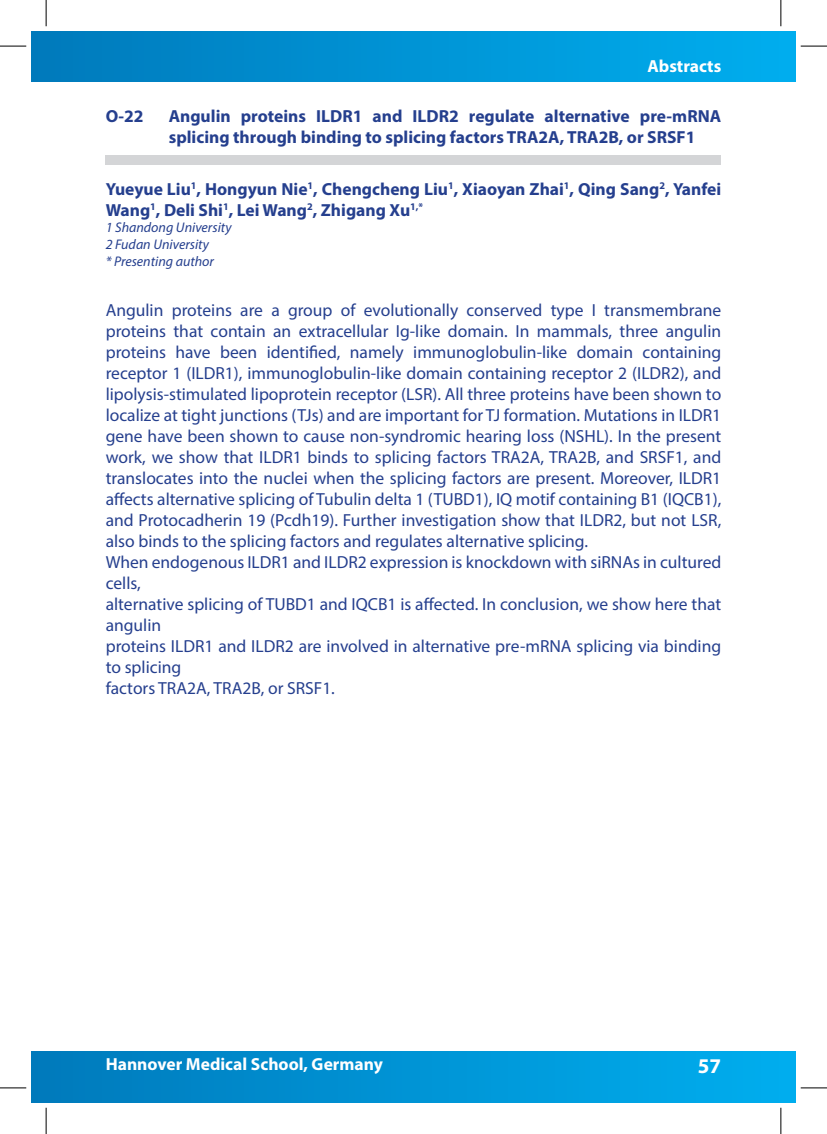
<style>
.page{position:relative;width:827px;height:1134px;background:#fff}
.page>*{position:absolute;margin:0;border:0;box-sizing:border-box;transform-origin:0 0}
.t1{font:700 21px "Myriad Pro";color:#fff}
.t2{font:17.5px/21px "Myriad Pro";color:#253f8e}
.t3{font:700 17.5px/21px "Myriad Pro";color:#253f8e}
.t4{font:700 17.5px "Myriad Pro";color:#fff}
.t5{font:italic 14px/16.8px "Myriad Pro";color:#253f8e}
</style>
<div class="page">
<div style="left:31px;top:31px;width:764px;height:50px;background:linear-gradient(to right,#007abb,#00aeef)"></div>
<div style="left:31px;top:1051px;width:764px;height:52px;background:linear-gradient(to right,#007abb,#00aeef)"></div>
<div style="left:106px;top:155px;width:615px;height:10px;background:#d4d5d7"></div>
<svg style="left:0;top:46px;width:26px;height:1px"></svg>
<svg style="left:800px;top:46px;width:26px;height:1px"></svg>
<svg style="left:0;top:1088px;width:26px;height:1px"></svg>
<svg style="left:800px;top:1088px;width:26px;height:1px"></svg>
<svg style="left:46px;top:0;width:1px;height:26px"></svg>
<svg style="left:46px;top:1108px;width:1px;height:26px"></svg>
<svg style="left:780px;top:0;width:1px;height:26px"></svg>
<svg style="left:780px;top:1108px;width:1px;height:26px"></svg>
<p class="t4" style="left:647px;top:54px;width:75px">Abstracts</p>
<p class="t3" style="left:106px;top:105px;width:39px">O-22</p>
<p class="t3" style="left:169px;top:105px;width:554px">Angulin proteins ILDR1 and ILDR2 regulate alternative pre-mRNA splicing through binding to splicing factors TRA2A, TRA2B, or SRSF1</p>
<p class="t3" style="left:106px;top:178px;width:617px">Yueyue Liu<sup>1</sup>, Hongyun Nie<sup>1</sup>, Chengcheng Liu<sup>1</sup>, Xiaoyan Zhai<sup>1</sup>, Qing Sang<sup>2</sup>, Yanfei<br>Wang<sup>1</sup>, Deli Shi<sup>1</sup>, Lei Wang<sup>2</sup>, Zhigang Xu<sup>1,*</sup></p>
<p class="t5" style="left:106px;top:219px;width:127px">1 Shandong University<br>2 Fudan University<br>* Presenting author</p>
<p class="t2" style="left:106px;top:299px;width:617px">Angulin proteins are a group of evolutionally conserved type I transmembrane proteins that contain an extracellular Ig-like domain. In mammals, three angulin proteins have been identified, namely immunoglobulin-like domain containing receptor 1 (ILDR1), immunoglobulin-like domain containing receptor 2 (ILDR2), and lipolysis-stimulated lipoprotein receptor (LSR). All three proteins have been shown to localize at tight junctions (TJs) and are important for TJ formation. Mutations in ILDR1 gene have been shown to cause non-syndromic hearing loss (NSHL). In the present work, we show that ILDR1 binds to splicing factors TRA2A, TRA2B, and SRSF1, and translocates into the nuclei when the splicing factors are present. Moreover, ILDR1 affects alternative splicing of Tubulin delta 1 (TUBD1), IQ motif containing B1 (IQCB1), and Protocadherin 19 (Pcdh19). Further investigation show that ILDR2, but not LSR, also binds to the splicing factors and regulates alternative splicing.<br>When endogenous ILDR1 and ILDR2 expression is knockdown with siRNAs in cultured cells,<br>alternative splicing of TUBD1 and IQCB1 is affected. In conclusion, we show here that angulin<br>proteins ILDR1 and ILDR2 are involved in alternative pre-mRNA splicing via binding to splicing<br>factors TRA2A, TRA2B, or SRSF1.</p>
<p class="t4" style="left:106px;top:1053px;width:279px">Hannover Medical School, Germany</p>
<p class="t1" style="left:697px;top:1052px;width:25px">57</p>
</div>
